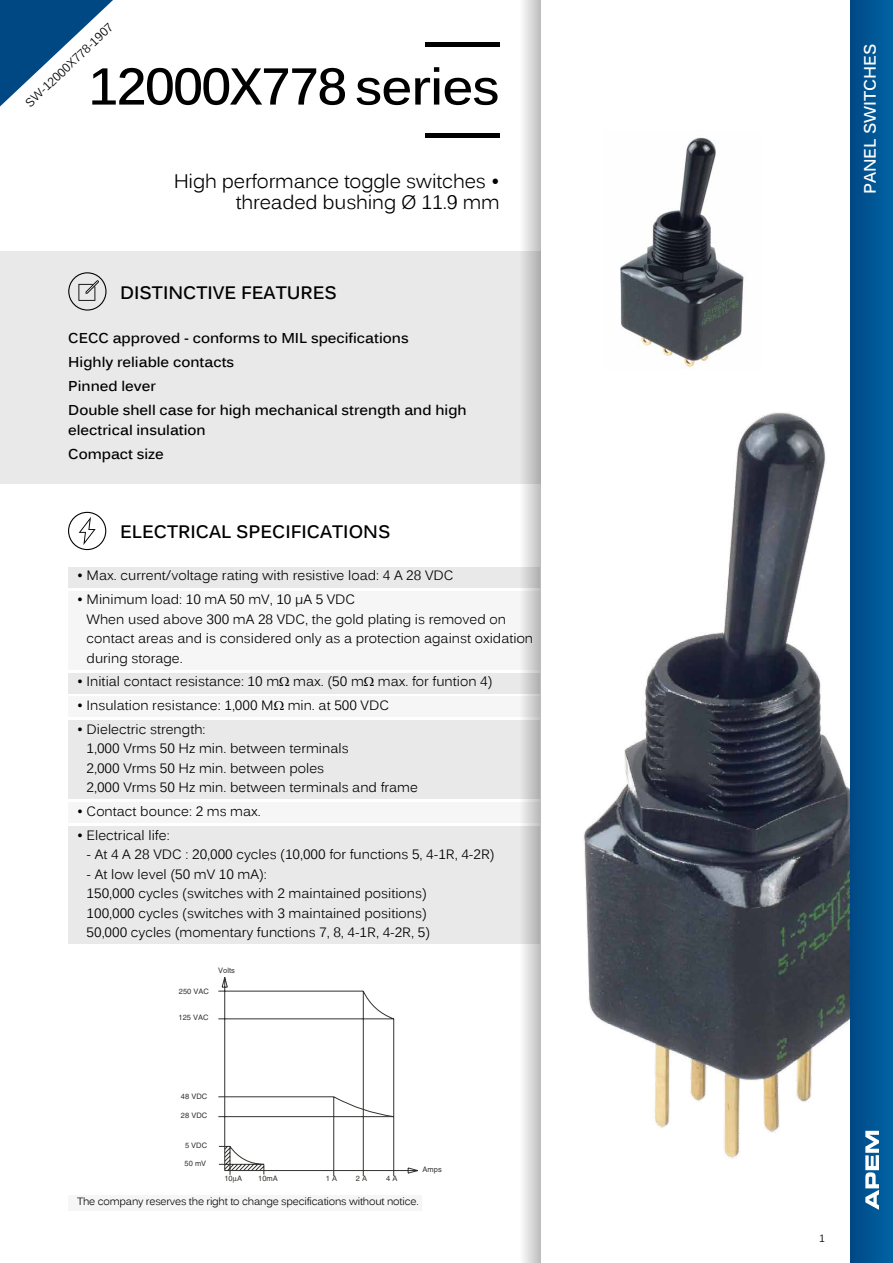
<style>
.page{position:relative;width:893px;height:1263px;background:#fff}
.page>*{position:absolute;margin:0;border:0;box-sizing:border-box;transform-origin:0 0}
.t1{font:700 51px "Kalinga";letter-spacing:-.03em;color:#000}
.t2{font:19.5px/21px "Kalinga";letter-spacing:-.01em;color:#000;text-align:right}
.t3{font:700 18px "Kalinga";color:#000}
.t4{font:700 16.5px "Kalinga";color:#fff}
.t5{font:700 14.25px/24px "Kalinga";color:#000}
.t6{font:13.5px/19.5px "Kalinga";color:#000}
.t7{font:12px "Kalinga";color:#000}
.t8{font:10.5px "Kalinga";letter-spacing:-.02em;color:#000}
.t9{font:7.5px "Helvetica";color:#323230}
</style>
<div class="page">
<div style="left:69px;top:567px;width:471px;height:20px;background:#e9e9e9"></div>
<div style="left:69px;top:591px;width:471px;height:78px;background:#f6f6f6"></div>
<div style="left:69px;top:673px;width:471px;height:20px;background:#e9e9e9"></div>
<div style="left:69px;top:697px;width:471px;height:20px;background:#f6f6f6"></div>
<div style="left:69px;top:720px;width:471px;height:79px;background:#e9e9e9"></div>
<div style="left:69px;top:803px;width:471px;height:20px;background:#f6f6f6"></div>
<div style="left:69px;top:826px;width:471px;height:118px;background:#e9e9e9"></div>
<svg style="left:68px;top:512px;width:38px;height:38px"></svg>
<div style="left:0;top:251px;width:540px;height:232px;background:#e9e9e9"></div>
<svg style="left:68px;top:272px;width:39px;height:39px"></svg>
<svg style="left:519px;top:0;width:21px;height:1263px"></svg>
<hr style="left:426px;top:134px;width:74px;height:4px;background:#000">
<hr style="left:426px;top:43px;width:74px;height:4px;background:#000">
<div style="left:69px;top:1195px;width:353px;height:15px;background:#f6f6f6"></div>
<img style="left:583px;top:412px;width:267px;height:747px">
<img style="left:620px;top:137px;width:124px;height:231px">
<div style="left:850px;top:0;width:43px;height:1263px;background:linear-gradient(to right,#004885,#0064a4)"></div>
<svg style="left:0;top:0;width:113px;height:106px"></svg>
<svg style="left:865px;top:1131px;width:14px;height:79px"></svg>
<svg style="left:218px;top:977px;width:200px;height:199px"></svg>
<p class="t7" style="left:22px;top:99px;width:117px;rotate:-43deg">SW-12000X778-1907</p>
<h1 class="t1" style="left:89px;top:53px;width:412px">12000X778 series</h1>
<h2 class="t2" style="left:174px;top:173px;width:327px">High performance toggle switches • threaded bushing Ø 11.9 mm</h2>
<h3 class="t3" style="left:120px;top:281px;width:218px">DISTINCTIVE FEATURES</h3>
<p class="t5" style="left:68px;top:327px;width:400px">CECC approved - conforms to MIL specifications<br>Highly reliable contacts<br>Pinned lever<br>Double shell case for high mechanical strength and high</p>
<p class="t5" style="left:68px;top:419px;width:139px">electrical insulation<br>Compact size</p>
<h3 class="t3" style="left:120px;top:520px;width:272px">ELECTRICAL SPECIFICATIONS</h3>
<p class="t6" style="left:77px;top:567px;width:378px">• Max. current/voltage rating with resistive load: 4 A 28 VDC</p>
<p class="t6" style="left:87px;top:591px;width:448px;text-indent:-10px">• Minimum load: 10 mA 50 mV, 10 µA 5 VDC<br>When used above 300 mA 28 VDC, the gold plating is removed on contact areas and is considered only as a protection against oxidation during storage.</p>
<p class="t6" style="left:77px;top:673px;width:417px">• Initial contact resistance: 10 m max. (50 m max. for funtion 4)</p>
<p class="t6" style="left:77px;top:697px;width:314px">• Insulation resistance: 1,000 M min. at 500 VDC</p>
<p class="t6" style="left:87px;top:721px;width:333px;text-indent:-10px">• Dielectric strength:<br>1,000 Vrms 50 Hz min. between terminals<br>2,000 Vrms 50 Hz min. between poles<br>2,000 Vrms 50 Hz min. between terminals and frame</p>
<p class="t6" style="left:77px;top:803px;width:185px">• Contact bounce: 2 ms max.</p>
<p class="t6" style="left:77px;top:827px;width:94px">• Electrical life:</p>
<p class="t6" style="left:87px;top:846px;width:410px">- At 4 A 28 VDC : 20,000 cycles (10,000 for functions 5, 4-1R, 4-2R)</p>
<p class="t6" style="left:87px;top:866px;width:345px">- At low level (50 mV 10 mA):<br>150,000 cycles (switches with 2 maintained positions)<br>100,000 cycles (switches with 3 maintained positions)<br>50,000 cycles (momentary functions 7, 8, 4-1R, 4-2R, 5)</p>
<p class="t9" style="left:179px;top:987px;width:32px">250 VAC</p>
<p class="t9" style="left:179px;top:1013px;width:32px">125 VAC</p>
<p class="t9" style="left:218px;top:966px;width:18px">Volts</p>
<p class="t9" style="left:181px;top:1092px;width:28px">48 VDC</p>
<p class="t9" style="left:181px;top:1111px;width:28px">28 VDC</p>
<p class="t9" style="left:185px;top:1141px;width:24px">5 VDC</p>
<p class="t9" style="left:185px;top:1159px;width:23px">50 mV</p>
<p class="t9" style="left:224px;top:1174px;width:19px">10 A</p>
<p class="t9" style="left:356px;top:1174px;width:13px">2 A</p>
<p class="t9" style="left:386px;top:1174px;width:13px">4 A</p>
<p class="t9" style="left:258px;top:1174px;width:21px">10mA</p>
<p class="t9" style="left:326px;top:1174px;width:13px">1 A</p>
<p class="t9" style="left:423px;top:1165px;width:21px">Amps</p>
<p class="t8" style="left:77px;top:1195px;width:343px">The company reserves the right to change specifications without notice.</p>
<p class="t4" style="left:859px;top:194px;width:152px;rotate:-90deg">PANEL SWITCHES</p>
<p class="t8" style="left:819px;top:1231px;width:7px">1</p>
</div>
